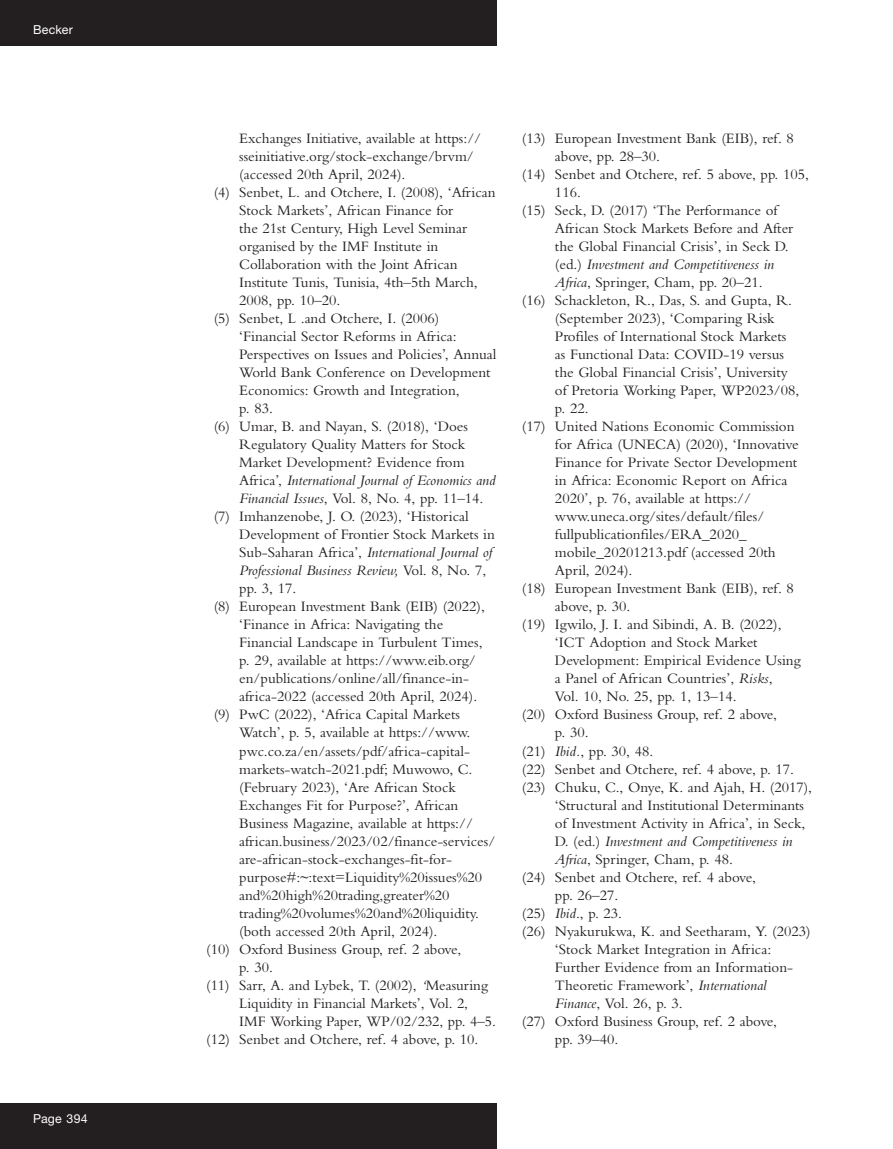
<style>
.page{position:relative;width:893px;height:1149px;background:#fff}
.page>*{position:absolute;margin:0;border:0;box-sizing:border-box;transform-origin:0 0}
.notes_refs{font:15px/18px "Bembo MT Pro";color:#231f20}
.notes_refs__1_2fig{font:15px/18px "Bembo MT Pro";color:#231f20}
.t1{font:12.3px "Helvetica Neue LT Pro";letter-spacing:.015em;color:#fff}
.s1{font-style:italic}
</style>
<div class="page">
<div style="left:0;top:0;width:496px;height:46px;background:#231f20"></div>
<div style="left:0;top:1103px;width:496px;height:45px;background:#231f20"></div>
<p class="t1" style="left:33px;top:22px;width:41px">Becker</p>
<p class="t1" style="left:33px;top:1110px;width:56px">Page 394</p>
<p class="notes_refs__1_2fig" style="left:239px;top:129px;width:243px">Exchanges Initiative, available at https:// sseinitiative.org/stock-exchange/brvm/ (accessed 20th April, 2024).</p>
<p class="notes_refs__1_2fig" style="left:239px;top:183px;width:258px;text-indent:-26px">(4) Senbet, L. and Otchere, I. (2008), ‘African Stock Markets’, African Finance for<br>the 21st Century, High Level Seminar organised by the IMF Institute in Collaboration with the Joint African Institute Tunis, Tunisia, 4th–5th March, 2008, pp. 10–20.</p>
<p class="notes_refs__1_2fig" style="left:239px;top:309px;width:259px;text-indent:-26px">(5) Senbet, L .and Otchere, I. (2006) ‘Financial Sector Reforms in Africa:<br>Perspectives on Issues and Policies’, Annual World Bank Conference on Development Economics: Growth and Integration,<br>p. 83.</p>
<p class="notes_refs__1_2fig" style="left:239px;top:417px;width:258px;text-indent:-26px">(6) Umar, B. and Nayan, S. (2018), ‘Does Regulatory Quality Matters for Stock Market Development? Evidence from Africa’, <span class="s1">International Journal of Economics and Financial Issues</span>, Vol. 8, No. 4, pp. 11–14.</p>
<p class="notes_refs__1_2fig" style="left:239px;top:507px;width:257px;text-indent:-26px">(7) Imhanzenobe, J. O. (2023), ‘Historical Development of Frontier Stock Markets in Sub-Saharan Africa’, <span class="s1">International Journal of Professional Business Review,</span> Vol. 8, No. 7, pp. 3, 17.</p>
<p class="notes_refs__1_2fig" style="left:239px;top:597px;width:247px;text-indent:-26px">(8) European Investment Bank (EIB) (2022), ‘Finance in Africa: Navigating the Financial Landscape in Turbulent Times, p. 29, available at https://www.eib.org/ en/publications/online/all/finance-in&shy;africa-2022 (accessed 20th April, 2024).</p>
<p class="notes_refs__1_2fig" style="left:239px;top:705px;width:257px;text-indent:-26px">(9) PwC (2022), ‘Africa Capital Markets Watch’, p. 5, available at https://www. pwc.co.za/en/assets/pdf/africa-capital&shy;markets-watch-2021.pdf; Muwowo, C. (February 2023), ‘Are African Stock Exchanges Fit for Purpose?’, African Business Magazine, available at https:// african.business/2023/02/finance-services/ are-african-stock-exchanges-fit-for&shy;purpose#:~:text=Liquidity%20issues%20 and%20high%20trading,greater%20 trading%20volumes%20and%20liquidity. (both accessed 20th April, 2024).</p>
<p class="notes_refs" style="left:239px;top:939px;width:223px;text-indent:-33px">(10) Oxford Business Group, ref. 2 above, p. 30.</p>
<p class="notes_refs" style="left:239px;top:975px;width:258px;text-indent:-33px">(11) Sarr, A. and Lybek, T. (2002), <span class="s1">‘</span>Measuring<br>Liquidity in Financial Markets’, Vol. 2,<br>IMF Working Paper, WP/02/232, pp. 4–5.</p>
<p class="notes_refs" style="left:206px;top:1029px;width:274px">(12) Senbet and Otchere, ref. 4 above, p. 10.</p>
<p class="notes_refs" style="left:555px;top:129px;width:240px;text-indent:-33px">(13) European Investment Bank (EIB), ref. 8 above, pp. 28–30.</p>
<p class="notes_refs" style="left:555px;top:165px;width:256px;text-indent:-33px">(14) Senbet and Otchere, ref. 5 above, pp. 105,<br>116.</p>
<p class="notes_refs" style="left:555px;top:201px;width:240px;text-indent:-33px">(15) Seck, D. (2017) ‘The Performance of African Stock Markets Before and After the Global Financial Crisis’, in Seck D. (ed.) <span class="s1">Investment and Competitiveness in Africa</span>, Springer, Cham, pp. 20–21.</p>
<p class="notes_refs" style="left:555px;top:291px;width:246px;text-indent:-33px">(16) Schackleton, R., Das, S. and Gupta, R. (September 2023), ‘Comparing Risk Profiles of International Stock Markets as Functional Data: COVID-19 versus the Global Financial Crisis’, University of Pretoria Working Paper, WP2023/08, p. 22.</p>
<p class="notes_refs" style="left:555px;top:417px;width:245px;text-indent:-33px">(17) United Nations Economic Commission for Africa (UNECA) (2020), ‘Innovative Finance for Private Sector Development in Africa: Economic Report on Africa 2020’, p. 76, available at https:// www.uneca.org/sites/default/files/ fullpublicationfiles/ERA_2020_ mobile_20201213.pdf (accessed 20th April, 2024).</p>
<p class="notes_refs" style="left:555px;top:579px;width:240px;text-indent:-33px">(18) European Investment Bank (EIB), ref. 8 above, p. 30.</p>
<p class="notes_refs" style="left:555px;top:615px;width:247px;text-indent:-33px">(19) Igwilo, J. I. and Sibindi, A. B. (2022), ‘ICT Adoption and Stock Market Development: Empirical Evidence Using a Panel of African Countries’, <span class="s1">Risks</span>,<br>Vol. 10, No. 25, pp. 1, 13–14.</p>
<p class="notes_refs" style="left:555px;top:705px;width:223px;text-indent:-33px">(20) Oxford Business Group, ref. 2 above, p. 30.</p>
<p class="notes_refs" style="left:522px;top:741px;width:133px">(21) <span class="s1">Ibid.</span>, pp. 30, 48.</p>
<p class="notes_refs" style="left:522px;top:759px;width:274px">(22) Senbet and Otchere, ref. 4 above, p. 17.</p>
<p class="notes_refs" style="left:555px;top:777px;width:259px;text-indent:-33px">(23) Chuku, C., Onye, K. and Ajah, H. (2017), ‘Structural and Institutional Determinants of Investment Activity in Africa’, in Seck, D. (ed.) <span class="s1">Investment and Competitiveness in Africa</span>, Springer, Cham, p. 48.</p>
<p class="notes_refs" style="left:555px;top:867px;width:202px;text-indent:-33px">(24) Senbet and Otchere, ref. 4 above, pp. 26–27.</p>
<p class="notes_refs" style="left:522px;top:903px;width:102px">(25) <span class="s1">Ibid</span>., p. 23.</p>
<p class="notes_refs" style="left:555px;top:921px;width:257px;text-indent:-33px">(26) Nyakurukwa, K. and Seetharam, Y. (2023) ‘Stock Market Integration in Africa:<br>Further Evidence from an Information-Theoretic Framework’, <span class="s1">International Finance</span>, Vol. 26, p. 3.</p>
<p class="notes_refs" style="left:555px;top:1011px;width:223px;text-indent:-33px">(27) Oxford Business Group, ref. 2 above, pp. 39–40.</p>
</div>
